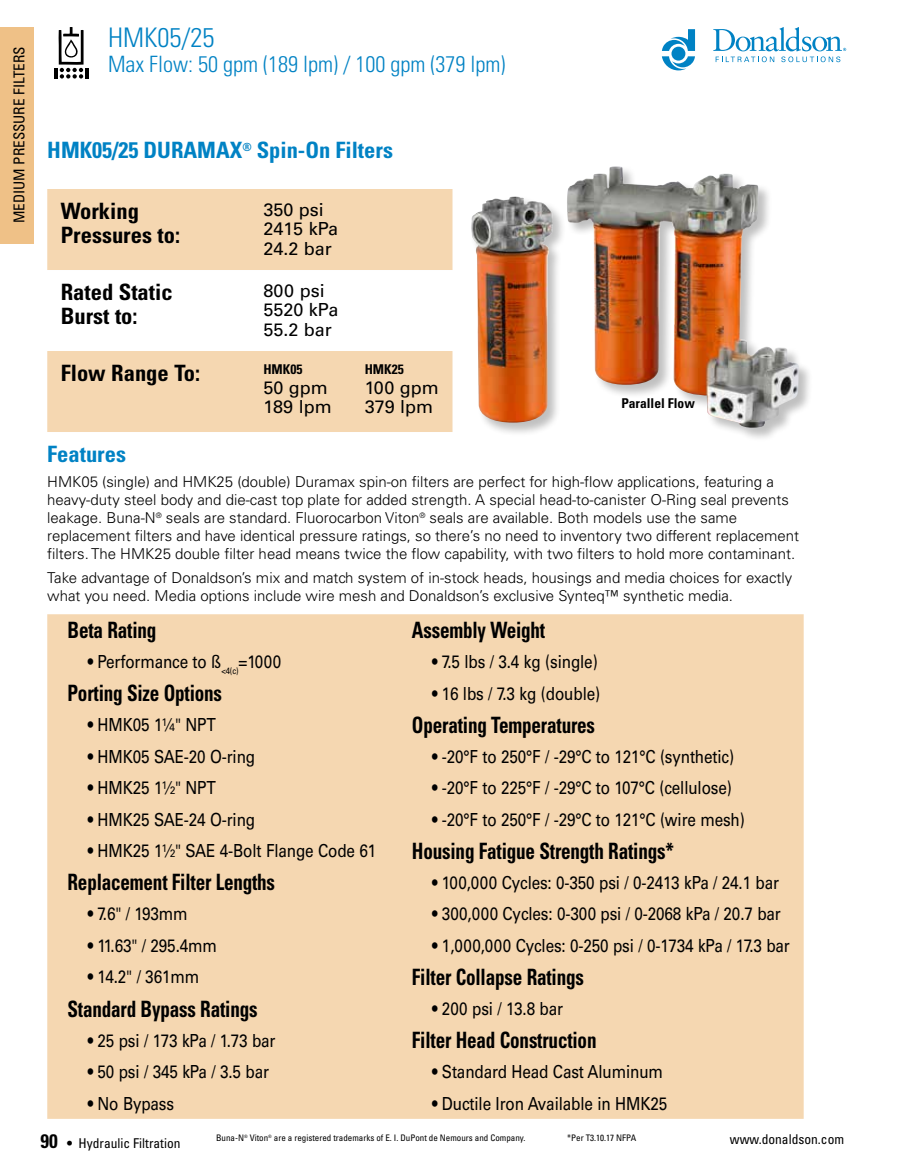
<style>
.page{position:relative;width:905px;height:1174px;background:#fff}
.page>*{position:absolute;margin:0;border:0;box-sizing:border-box;transform-origin:0 0}
.t1{font:300 condensed 27px "Univers LT Std";color:#0082c4}
.t2{font:700 condensed 22.5px "Univers LT Std";letter-spacing:-.01em;color:#000;scale:.85 1}
.t3{font:700 condensed 22.5px/24px "Univers LT Std";letter-spacing:-.01em;color:#000}
.t4{font:700 condensed 22.5px "Univers LT Std";color:#0082c4}
.t5{font:300 condensed 22.5px "Univers LT Std";color:#0082c4}
.t6{font:18px "Univers LT Std";letter-spacing:-.01em;color:#000;scale:.85 1}
.t7{font:18px/19.5px "Univers LT Std";letter-spacing:-.01em;color:#000}
.t8{font:300 15px/18px "Univers LT Std";color:#000}
.t9{font:condensed 15px "Univers LT Std";color:#000}
.t10{font:condensed 13.5px "Univers LT Std";color:#000}
.t11{font:700 condensed 13.5px "Univers LT Std";color:#000}
.t12{font:condensed 9px "Univers LT Std";color:#000}
.s1{font-weight:700;font-size:19.5px}
.s2{font-weight:700}
</style>
<div class="page">
<svg style="left:662px;top:29px;width:33px;height:41px"></svg>
<svg style="left:713px;top:27px;width:133px;height:35px"></svg>
<svg style="left:58px;top:27px;width:25px;height:52px"></svg>
<hr style="left:85px;top:68px;width:4px;height:10px;background:#000">
<hr style="left:54px;top:68px;width:4px;height:10px;background:#000">
<div style="left:0;top:27px;width:34px;height:216px;background:#efc187"></div>
<div style="left:470px;top:166px;width:342px;height:276px;background:#000;opacity:.25"></div>
<img style="left:567px;top:168px;width:231px;height:260px">
<svg style="left:47px;top:189px;width:405px;height:243px;fill:#f5d7b1"></svg>
<div style="left:47px;top:614px;width:756px;height:505px;background:#f5d7b1"></div>
<p class="t9" style="left:10px;top:223px;width:178px;rotate:-90deg">MEDIUM PRESSURE FILTERS</p>
<h1 class="t1" style="left:108px;top:21px;width:108px">HMK05/25</h1>
<h2 class="t5" style="left:108px;top:51px;width:399px">Max Flow: 50 gpm (189 lpm) / 100 gpm (379 lpm)</h2>
<h2 class="t4" style="left:47px;top:136px;width:347px">HMK05/25 DURAMAX<sup>®</sup> Spin-On Filters</h2>
<h2 class="t3" style="left:61px;top:199px;width:121px">Working<br>Pressures to:</h2>
<p class="t7" style="left:263px;top:200px;width:76px">350 psi<br>2415 kPa<br>24.2 bar</p>
<h2 class="t3" style="left:61px;top:280px;width:113px">Rated Static<br>Burst to:</h2>
<p class="t7" style="left:263px;top:281px;width:77px">800 psi<br>5520 kPa<br>55.2 bar</p>
<h2 class="t3" style="left:61px;top:361px;width:141px">Flow Range To:</h2>
<p class="t11" style="left:263px;top:361px;width:40px">HMK05</p>
<p class="t7" style="left:263px;top:378px;width:70px">50 gpm<br>189 lpm</p>
<p class="t11" style="left:364px;top:361px;width:40px">HMK25</p>
<p class="t7" style="left:364px;top:378px;width:76px">100 gpm<br>379 lpm</p>
<p class="t11" style="left:621px;top:395px;width:75px">Parallel Flow</p>
<h2 class="t4" style="left:47px;top:440px;width:80px">Features</h2>
<p class="t8" style="left:47px;top:472px;width:753px">HMK05 (single) and HMK25 (double) Duramax spin-on filters are perfect for high-flow applications, featuring a heavy-duty steel body and die-cast top plate for added strength. A special head-to-canister O-Ring seal prevents leakage. Buna-N<sup>®</sup> seals are standard. Fluorocarbon Viton<sup>®</sup> seals are available. Both models use the same replacement filters and have identical pressure ratings, so there’s no need to inventory two different replacement filters. The HMK25 double filter head means twice the flow capability, with two filters to hold more contaminant.</p>
<p class="t8" style="left:47px;top:569px;width:746px">Take advantage of Donaldson’s mix and match system of in-stock heads, housings and media choices for exactly what you need. Media options include wire mesh and Donaldson’s exclusive Synteq™ synthetic media.</p>
<h2 class="t2" style="left:68px;top:616px;width:106px">Beta Rating</h2>
<h2 class="t2" style="left:412px;top:616px;width:158px">Assembly Weight</h2>
<p class="t6" style="left:88px;top:651px;width:229px">• Performance to ß<sub>&lt;4(c)</sub>=1000</p>
<p class="t6" style="left:432px;top:651px;width:196px">• 7.5 lbs / 3.4 kg (single)</p>
<h2 class="t2" style="left:68px;top:679px;width:183px">Porting Size Options</h2>
<p class="t6" style="left:432px;top:683px;width:199px">• 16 lbs / 7.3 kg (double)</p>
<p class="t6" style="left:88px;top:714px;width:152px">• HMK05 1¼" NPT</p>
<h2 class="t2" style="left:412px;top:711px;width:217px">Operating Temperatures</h2>
<p class="t6" style="left:88px;top:746px;width:198px">• HMK05 SAE-20 O-ring</p>
<p class="t6" style="left:432px;top:746px;width:357px">• -20°F to 250°F / -29°C to 121°C (synthetic)</p>
<p class="t6" style="left:88px;top:777px;width:152px">• HMK25 1½" NPT</p>
<p class="t6" style="left:432px;top:777px;width:354px">• -20°F to 225°F / -29°C to 107°C (cellulose)</p>
<p class="t6" style="left:88px;top:809px;width:198px">• HMK25 SAE-24 O-ring</p>
<p class="t6" style="left:432px;top:809px;width:369px">• -20°F to 250°F / -29°C to 121°C (wire mesh)</p>
<p class="t6" style="left:88px;top:840px;width:341px">• HMK25 1½" SAE 4-Bolt Flange Code 61</p>
<h2 class="t2" style="left:412px;top:837px;width:310px">Housing Fatigue Strength Ratings*</h2>
<h2 class="t2" style="left:68px;top:869px;width:246px">Replacement Filter Lengths</h2>
<p class="t6" style="left:432px;top:872px;width:409px">• 100,000 Cycles: 0-350 psi / 0-2413 kPa / 24.1 bar</p>
<p class="t6" style="left:88px;top:903px;width:119px">• 7.6" / 193mm</p>
<p class="t6" style="left:432px;top:903px;width:411px">• 300,000 Cycles: 0-300 psi / 0-2068 kPa / 20.7 bar</p>
<p class="t6" style="left:88px;top:935px;width:153px">• 11.63" / 295.4mm</p>
<p class="t6" style="left:432px;top:935px;width:422px">• 1,000,000 Cycles: 0-250 psi / 0-1734 kPa / 17.3 bar</p>
<p class="t6" style="left:88px;top:966px;width:132px">• 14.2" / 361mm</p>
<h2 class="t2" style="left:412px;top:963px;width:204px">Filter Collapse Ratings</h2>
<h2 class="t2" style="left:68px;top:995px;width:225px">Standard Bypass Ratings</h2>
<p class="t6" style="left:432px;top:998px;width:155px">• 200 psi / 13.8 bar</p>
<p class="t6" style="left:88px;top:1029px;width:222px">• 25 psi / 173 kPa / 1.73 bar</p>
<h2 class="t2" style="left:412px;top:1026px;width:219px">Filter Head Construction</h2>
<p class="t6" style="left:88px;top:1061px;width:215px">• 50 psi / 345 kPa / 3.5 bar</p>
<p class="t6" style="left:432px;top:1061px;width:273px">• Standard Head Cast Aluminum</p>
<p class="t6" style="left:88px;top:1093px;width:103px">• No Bypass</p>
<p class="t6" style="left:432px;top:1093px;width:278px">• Ductile Iron Available in HMK25</p>
<p class="t12" style="left:216px;top:1132px;width:311px">Buna-N<sup>®</sup> Viton<sup>®</sup> are a registered trademarks of E. I. DuPont de Nemours and Company.</p>
<p class="t12" style="left:567px;top:1132px;width:71px">*Per T3.10.17 NFPA</p>
<p class="t10" style="left:730px;top:1130px;width:116px">www.donaldson.com</p>
<p class="t10" style="left:40px;top:1135px;width:141px"><span class="s1">90</span> <span class="s2">•</span> Hydraulic Filtration</p>
</div>
